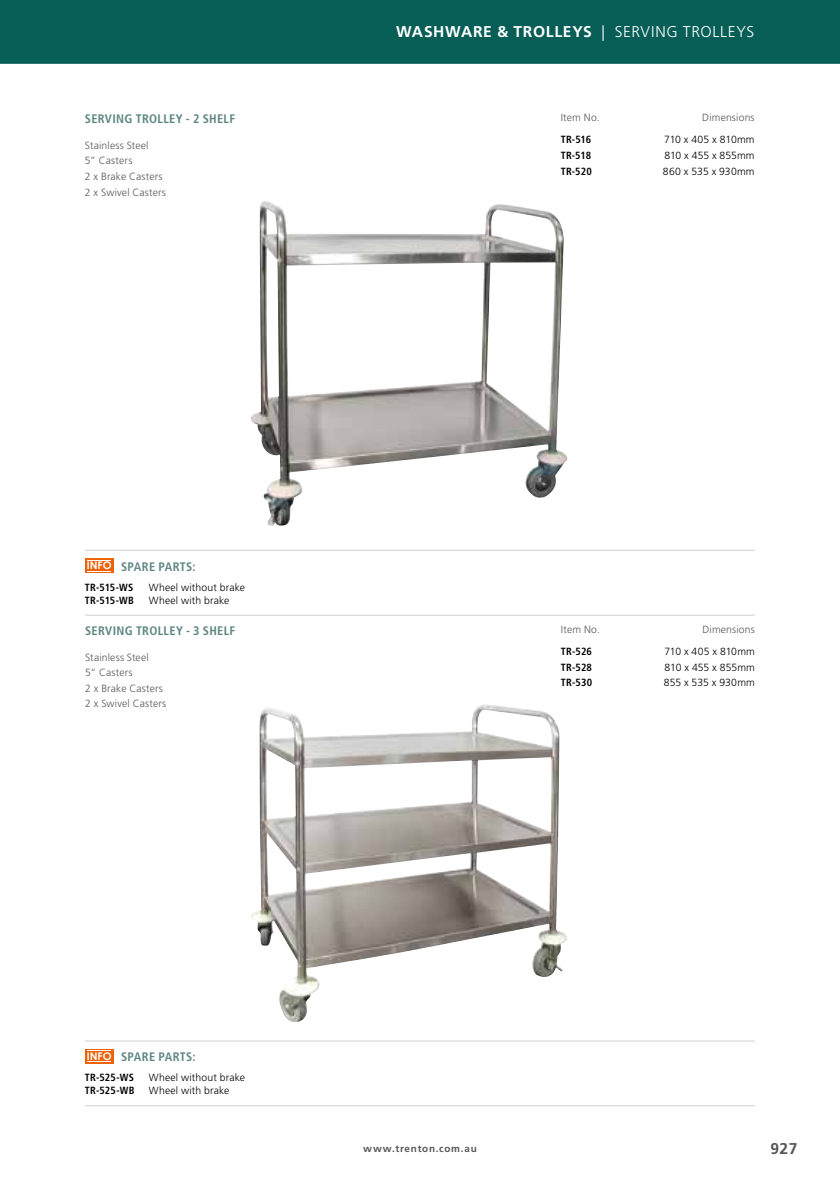
<style>
.page{position:relative;width:840px;height:1191px;background:#fff}
.page>*{position:absolute;margin:0;border:0;box-sizing:border-box;transform-origin:0 0}
.t1{font:700 15.6px "Frutiger LT Std";letter-spacing:.045em;color:#fff}
.t2{font:700 15.6px "Frutiger LT Std";color:#575756}
.t3{font:700 condensed 12.4px "Frutiger LT Std";letter-spacing:.025em;color:#5c8582}
.t4{font:700 10.6px "Century Gothic";color:#fff}
.t5{font:300 10.4px "Frutiger LT Std";letter-spacing:.015em;color:#000}
.t6{font:300 10.4px/15.6px "Frutiger LT Std";letter-spacing:.015em;color:#575756}
.t7{font:700 condensed 10.4px "Frutiger LT Std";letter-spacing:.015em;color:#000}
.t8{font:700 10px "Frutiger LT Std";letter-spacing:.075em;color:#575756}
.s1{font-weight:300}
</style>
<div class="page">
<svg style="left:0;top:0;width:839px;height:64px;background:#095f58"></svg>
<img style="left:251px;top:201px;width:316px;height:324px">
<img style="left:251px;top:704px;width:316px;height:318px">
<div style="left:85px;top:0;width:669px;height:63px;background:#075e57"></div>
<hr style="left:85px;top:615px;width:669px;height:1px;background:#d0d0d0">
<hr style="left:85px;top:1040px;width:669px;height:1px;background:#d0d0d0">
<hr style="left:85px;top:550px;width:669px;height:1px;background:#d0d0d0">
<hr style="left:85px;top:1105px;width:669px;height:1px;background:#d0d0d0">
<div style="left:85px;top:1049px;width:29px;height:14px;background:#ec6309"></div>
<svg style="left:87px;top:1050px;width:24px;height:1px"></svg>
<svg style="left:87px;top:1061px;width:24px;height:1px"></svg>
<div style="left:85px;top:558px;width:29px;height:15px;background:#ec6309"></div>
<svg style="left:87px;top:560px;width:24px;height:1px"></svg>
<svg style="left:87px;top:571px;width:24px;height:1px"></svg>
<p class="t3" style="left:85px;top:111px;width:152px">SERVING TROLLEY - 2 SHELF</p>
<p class="t6" style="left:85px;top:137px;width:83px">Stainless Steel<br>5” Casters<br>2 x Brake Casters<br>2 x Swivel Casters</p>
<h1 class="t1" style="left:396px;top:23px;width:359px">WASHWARE &amp; TROLLEYS <span class="s1">| SERVING TROLLEYS</span></h1>
<p class="t6" style="left:560px;top:110px;width:41px">Item No.</p>
<p class="t6" style="left:701px;top:110px;width:54px">Dimensions</p>
<p class="t7" style="left:560px;top:134px;width:32px">TR-516</p>
<p class="t5" style="left:663px;top:134px;width:92px">710 x 405 x 810mm</p>
<p class="t7" style="left:560px;top:149px;width:32px">TR-518</p>
<p class="t5" style="left:664px;top:149px;width:92px">810 x 455 x 855mm</p>
<p class="t7" style="left:560px;top:165px;width:33px">TR-520</p>
<p class="t5" style="left:662px;top:165px;width:93px">860 x 535 x 930mm</p>
<p class="t4" style="left:87px;top:559px;width:26px">INFO</p>
<p class="t3" style="left:121px;top:559px;width:76px">SPARE PARTS:</p>
<p class="t7" style="left:85px;top:581px;width:50px">TR-515-WS</p>
<p class="t5" style="left:149px;top:581px;width:98px">Wheel without brake</p>
<p class="t7" style="left:85px;top:594px;width:51px">TR-515-WB</p>
<p class="t5" style="left:149px;top:594px;width:82px">Wheel with brake</p>
<p class="t3" style="left:85px;top:623px;width:152px">SERVING TROLLEY - 3 SHELF</p>
<p class="t6" style="left:85px;top:649px;width:83px">Stainless Steel<br>5” Casters<br>2 x Brake Casters<br>2 x Swivel Casters</p>
<p class="t6" style="left:560px;top:622px;width:41px">Item No.</p>
<p class="t6" style="left:702px;top:622px;width:54px">Dimensions</p>
<p class="t7" style="left:560px;top:645px;width:33px">TR-526</p>
<p class="t5" style="left:664px;top:645px;width:92px">710 x 405 x 810mm</p>
<p class="t7" style="left:560px;top:661px;width:33px">TR-528</p>
<p class="t5" style="left:664px;top:661px;width:92px">810 x 455 x 855mm</p>
<p class="t7" style="left:560px;top:676px;width:33px">TR-530</p>
<p class="t5" style="left:663px;top:677px;width:92px">855 x 535 x 930mm</p>
<p class="t4" style="left:87px;top:1049px;width:26px">INFO</p>
<p class="t3" style="left:121px;top:1049px;width:76px">SPARE PARTS:</p>
<p class="t7" style="left:85px;top:1071px;width:51px">TR-525-WS</p>
<p class="t5" style="left:149px;top:1071px;width:98px">Wheel without brake</p>
<p class="t7" style="left:85px;top:1084px;width:51px">TR-525-WB</p>
<p class="t5" style="left:149px;top:1084px;width:82px">Wheel with brake</p>
<p class="t8" style="left:363px;top:1142px;width:115px">www.trenton.com.au</p>
<h1 class="t2" style="left:770px;top:1139px;width:28px">927</h1>
</div>
